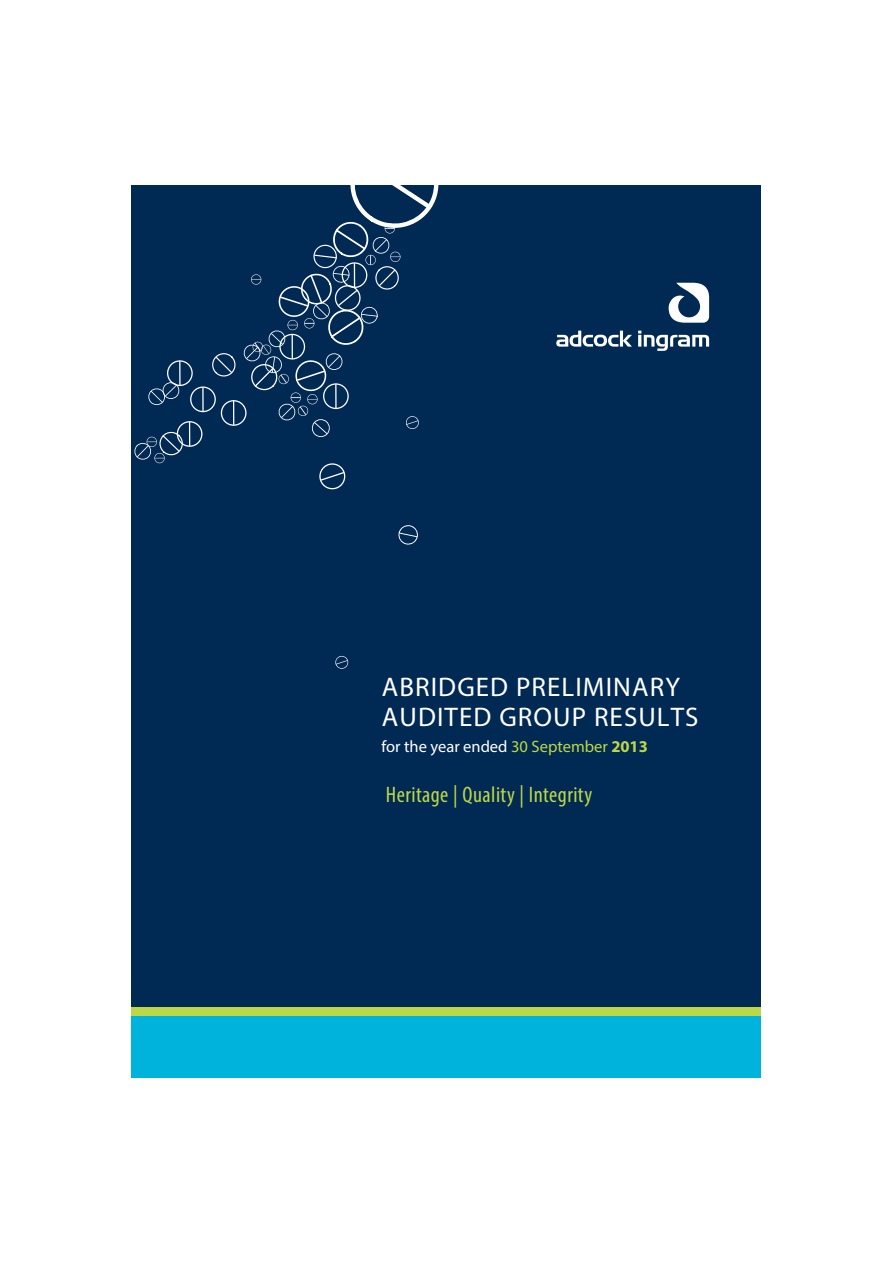
<style>
.page{position:relative;width:893px;height:1263px;background:#fff}
.page>*{position:absolute;margin:0;border:0;box-sizing:border-box;transform-origin:0 0}
.t1{font:27px/30px "Myriad Pro";letter-spacing:.04em;color:#fff}
.t2{font:condensed 22.5px "Myriad Pro";letter-spacing:.02em;color:#bdd747}
.t3{font:16.5px "Myriad Pro";color:#fff}
.s1{color:#bdd747}
.s2{font-weight:700;color:#bdd747}
</style>
<div class="page">
<div style="left:132px;top:185px;width:629px;height:833px;background:#002953"></div>
<svg style="left:398px;top:525px;width:20px;height:20px"></svg>
<svg style="left:134px;top:185px;width:305px;height:305px"></svg>
<svg style="left:335px;top:655px;width:14px;height:14px"></svg>
<div style="left:132px;top:1014px;width:629px;height:64px;background:#00b3dc"></div>
<div style="left:132px;top:1008px;width:629px;height:8px;background:#bdd747"></div>
<svg style="left:556px;top:331px;width:153px;height:20px"></svg>
<svg style="left:668px;top:283px;width:41px;height:40px"></svg>
<p class="t1" style="left:382px;top:672px;width:318px">ABRIDGED PRELIMINARY<br>AUDITED GROUP RESULTS</p>
<p class="t3" style="left:382px;top:736px;width:268px">for the year ended <span class="s1">30 September</span> <span class="s2">2013</span></p>
<p class="t2" style="left:386px;top:781px;width:208px">Heritage | Quality | Integrity</p>
</div>
